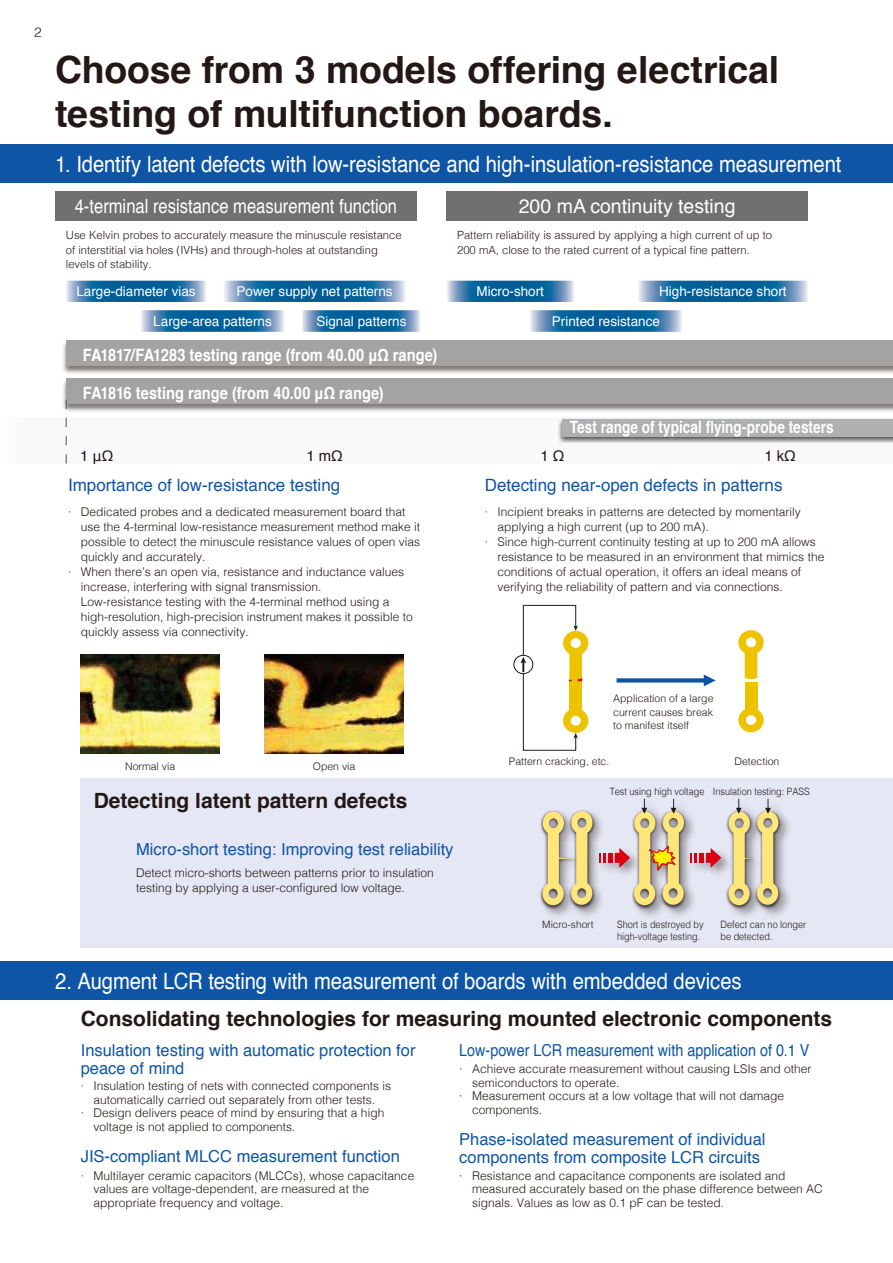
<style>
.page{position:relative;width:893px;height:1263px;background:#fff}
.page>*{position:absolute;margin:0;border:0;box-sizing:border-box;transform-origin:0 0}
.t1{font:700 37.5px/43.5px "Helvetica";letter-spacing:-.005em;color:#231815}
.t2{font:22.5px "Helvetica";letter-spacing:-.005em;color:#fff;scale:.9 1}
.t3{font:700 21px "Helvetica";color:#231815}
.t4{font:19.5px "Helvetica";color:#fff;scale:.85 1}
.t5{font:19.5px "Helvetica";color:#fff}
.t6{font:700 16.95px "Helvetica";color:#fff;scale:.86 1}
.t7{font:16.95px "Helvetica";color:#0f55a6}
.t8{font:700 16.95px "Helvetica";color:#fff;scale:.8 1}
.t9{font:16.5px/18px "Helvetica";color:#0f55a6}
.t10{font:16.5px "Helvetica";color:#0f55a6;scale:.87 1}
.t11{font:14.85px "Helvetica";color:#231815}
.t12{font:13.5px "Helvetica";color:#fff}
.t13{font:300 13.5px "Helvetica";color:#231815}
.t14{font:300 12px/13.5px "Helvetica";color:#231815}
.t15{font:300 11.25px/14.2px "Helvetica";color:#231815}
.t16{font:300 10.5px/13.5px "Helvetica";color:#231815;text-align:justify}
.t17{font:300 10.2px/12.1px "Helvetica";color:#231815;scale:.9 1}
.t18{font:300 10.2px "Helvetica";color:#231815}
</style>
<div class="page">
<div style="left:0;top:961px;width:893px;height:38px;background:#0f55a6"></div>
<div style="left:557px;top:417px;width:336px;height:26px;background:#231815;opacity:.75"></div>
<div style="left:562px;top:420px;width:331px;height:17px;background:#b4b5b5"></div>
<div style="left:61px;top:340px;width:832px;height:34px;background:#231815;opacity:.75"></div>
<div style="left:66px;top:340px;width:827px;height:26px;background:#a3a3a4"></div>
<div style="left:61px;top:378px;width:832px;height:35px;background:#231815;opacity:.75"></div>
<div style="left:66px;top:378px;width:827px;height:26px;background:#a3a3a4"></div>
<svg style="left:66px;top:400px;width:1px;height:63px"></svg>
<img style="left:66px;top:281px;width:140px;height:21px">
<img style="left:224px;top:281px;width:182px;height:21px">
<img style="left:447px;top:281px;width:127px;height:21px">
<img style="left:638px;top:281px;width:170px;height:21px">
<img style="left:141px;top:310px;width:143px;height:22px">
<img style="left:302px;top:310px;width:118px;height:22px">
<img style="left:530px;top:310px;width:152px;height:22px">
<div style="left:55px;top:191px;width:362px;height:30px;background:#717071"></div>
<div style="left:446px;top:191px;width:362px;height:30px;background:#717071"></div>
<img style="left:264px;top:655px;width:140px;height:99px">
<img style="left:81px;top:655px;width:139px;height:99px">
<svg style="left:704px;top:674px;width:12px;height:12px"></svg>
<svg style="left:617px;top:678px;width:91px;height:4px"></svg>
<div style="left:738px;top:630px;width:26px;height:25px;background:#edc300;border-radius:50%"></div>
<div style="left:746px;top:637px;width:10px;height:10px;background:#fff;border-radius:50%"></div>
<div style="left:738px;top:708px;width:26px;height:24px;background:#edc300;border-radius:50%"></div>
<div style="left:746px;top:715px;width:10px;height:10px;background:#fff;border-radius:50%"></div>
<div style="left:745px;top:682px;width:12px;height:32px;background:#edc300"></div>
<svg style="left:741px;top:650px;width:16px;height:30px"></svg>
<div style="left:724px;top:675px;width:19px;height:10px;background:#fff"></div>
<div style="left:514px;top:655px;width:19px;height:19px;border:1px solid #221815;border-radius:50%"></div>
<svg style="left:520px;top:604px;width:69px;height:147px"></svg>
<div style="left:81px;top:778px;width:812px;height:169px;background:#e5e7f4"></div>
<div style="left:538px;top:796px;width:253px;height:124px;background:#231815;opacity:.45"></div>
<img style="left:567px;top:808px;width:29px;height:102px">
<img style="left:671px;top:808px;width:17px;height:102px">
<img style="left:753px;top:808px;width:29px;height:102px">
<img style="left:539px;top:809px;width:41px;height:101px">
<svg style="left:543px;top:811px;width:49px;height:94px;background:#d5c895"></svg>
<img style="left:630px;top:905px;width:41px;height:5px">
<img style="left:725px;top:809px;width:30px;height:101px">
<svg style="left:690px;top:848px;width:31px;height:20px"></svg>
<svg style="left:599px;top:799px;width:85px;height:106px"></svg>
<svg style="left:728px;top:799px;width:23px;height:106px"></svg>
<svg style="left:757px;top:799px;width:21px;height:106px"></svg>
<div style="left:0;top:145px;width:893px;height:38px;background:#0f55a6"></div>
<p class="t13" style="left:34px;top:27px;width:9px">2</p>
<h1 class="t1" style="left:55px;top:52px;width:726px">Choose from 3 models offering electrical testing of multifunction boards.</h1>
<h2 class="t2" style="left:55px;top:147px;width:875px">1. Identify latent defects with low-resistance and high-insulation-resistance measurement</h2>
<h3 class="t4" style="left:75px;top:191px;width:381px">4-terminal resistance measurement function</h3>
<h3 class="t5" style="left:519px;top:191px;width:218px">200 mA continuity testing</h3>
<p class="t15" style="left:66px;top:229px;width:337px">Use Kelvin probes to accurately measure the minuscule resistance of interstitial via holes (IVHs) and through-holes at outstanding levels of stability.</p>
<p class="t15" style="left:457px;top:229px;width:317px">Pattern reliability is assured by applying a high current of up to<br>200 mA, close to the rated current of a typical fine pattern.</p>
<p class="t12" style="left:76px;top:281px;width:121px">Large-diameter vias</p>
<p class="t12" style="left:237px;top:281px;width:158px">Power supply net patterns</p>
<p class="t12" style="left:476px;top:281px;width:69px">Micro-short</p>
<p class="t12" style="left:659px;top:281px;width:129px">High-resistance short</p>
<p class="t12" style="left:153px;top:311px;width:120px">Large-area patterns</p>
<p class="t12" style="left:316px;top:311px;width:92px">Signal patterns</p>
<p class="t12" style="left:552px;top:316px;width:110px">Printed resistance</p>
<h3 class="t6" style="left:83px;top:342px;width:414px">FA1817/FA1283 testing range (from 40.00 μΩ range)</h3>
<h3 class="t6" style="left:83px;top:380px;width:351px">FA1816 testing range (from 40.00 μΩ range)</h3>
<h3 class="t8" style="left:570px;top:414px;width:331px">Test range of typical flying-probe testers</h3>
<p class="t11" style="left:80px;top:445px;width:35px">1 μΩ</p>
<p class="t11" style="left:306px;top:445px;width:38px">1 mΩ</p>
<p class="t11" style="left:540px;top:445px;width:25px">1 Ω</p>
<p class="t11" style="left:764px;top:445px;width:33px">1 kΩ</p>
<h3 class="t7" style="left:68px;top:472px;width:274px">Importance of low-resistance testing</h3>
<h3 class="t7" style="left:485px;top:472px;width:299px">Detecting near-open defects in patterns</h3>
<p class="t14" style="left:68px;top:506px;width:339px">· Dedicated probes and a dedicated measurement board that</p>
<p class="t14" style="left:81px;top:521px;width:341px">use the 4-terminal low-resistance measurement method make it</p>
<p class="t14" style="left:81px;top:536px;width:341px">possible to detect the minuscule resistance values of open vias</p>
<p class="t14" style="left:81px;top:551px;width:126px">quickly and accurately.</p>
<p class="t14" style="left:68px;top:566px;width:338px">· When there’s an open via, resistance and inductance values</p>
<p class="t14" style="left:81px;top:581px;width:242px">increase, interfering with signal transmission.</p>
<p class="t14" style="left:81px;top:596px;width:310px">Low-resistance testing with the 4-terminal method using a</p>
<p class="t14" style="left:81px;top:611px;width:334px">high-resolution, high-precision instrument makes it possible to</p>
<p class="t14" style="left:81px;top:626px;width:170px">quickly assess via connectivity.</p>
<p class="t14" style="left:485px;top:506px;width:318px">· Incipient breaks in patterns are detected by momentarily</p>
<p class="t14" style="left:497px;top:521px;width:213px">applying a high current (up to 200 mA).</p>
<p class="t14" style="left:485px;top:536px;width:332px">· Since high-current continuity testing at up to 200 mA allows</p>
<p class="t14" style="left:497px;top:551px;width:328px">resistance to be measured in an environment that mimics the</p>
<p class="t14" style="left:497px;top:566px;width:305px">conditions of actual operation, it offers an ideal means of</p>
<p class="t14" style="left:497px;top:581px;width:287px">verifying the reliability of pattern and via connections.</p>
<p class="t16" style="left:125px;top:761px;width:52px">Normal via</p>
<p class="t16" style="left:313px;top:761px;width:44px">Open via</p>
<h3 class="t3" style="left:94px;top:792px;width:315px">Detecting latent pattern defects</h3>
<h3 class="t9" style="left:136px;top:841px;width:319px">Micro-short testing: Improving test reliability</h3>
<p class="t14" style="left:136px;top:866px;width:299px;line-height:15px">Detect micro-shorts between patterns prior to insulation testing by applying a user-configured low voltage.</p>
<p class="t16" style="left:613px;top:693px;width:102px">Application of a large current causes break to manifest itself</p>
<p class="t16" style="left:509px;top:756px;width:102px">Pattern cracking, etc.</p>
<p class="t16" style="left:734px;top:756px;width:46px">Detection</p>
<p class="t17" style="left:610px;top:786px;width:224px">Test using high voltage Insulation testing: PASS</p>
<p class="t17" style="left:617px;top:919px;width:98px">Short is destroyed by high-voltage testing.</p>
<p class="t18" style="left:542px;top:920px;width:53px">Micro-short</p>
<p class="t17" style="left:720px;top:919px;width:97px">Defect can no longer be detected.</p>
<h2 class="t2" style="left:55px;top:964px;width:764px">2. Augment LCR testing with measurement of boards with embedded devices</h2>
<h3 class="t3" style="left:81px;top:1010px;width:753px">Consolidating technologies for measuring mounted electronic components</h3>
<h3 class="t9" style="left:81px;top:1042px;width:336px">Insulation testing with automatic protection for peace of mind</h3>
<p class="t14" style="left:81px;top:1080px;width:312px">· Insulation testing of nets with connected components is</p>
<p class="t14" style="left:94px;top:1094px;width:283px">automatically carried out separately from other tests.</p>
<p class="t14" style="left:81px;top:1107px;width:305px">· Design delivers peace of mind by ensuring that a high</p>
<p class="t14" style="left:94px;top:1121px;width:204px">voltage is not applied to components.</p>
<h3 class="t9" style="left:81px;top:1148px;width:321px">JIS-compliant MLCC measurement function</h3>
<p class="t14" style="left:94px;top:1170px;width:322px;text-indent:-13px">· Multilayer ceramic capacitors (MLCCs), whose capacitance values are voltage-dependent, are measured at the appropriate frequency and voltage.</p>
<h3 class="t10" style="left:459px;top:1037px;width:404px">Low-power LCR measurement with application of 0.1 V</h3>
<p class="t14" style="left:459px;top:1063px;width:354px">· Achieve accurate measurement without causing LSIs and other</p>
<p class="t14" style="left:472px;top:1077px;width:149px">semiconductors to operate.</p>
<p class="t14" style="left:459px;top:1090px;width:326px">· Measurement occurs at a low voltage that will not damage</p>
<p class="t14" style="left:472px;top:1104px;width:72px">components.</p>
<h3 class="t9" style="left:459px;top:1131px;width:308px">Phase-isolated measurement of individual components from composite LCR circuits</h3>
<p class="t14" style="left:472px;top:1170px;width:352px;text-indent:-13px">· Resistance and capacitance components are isolated and measured accurately based on the phase difference between AC signals. Values as low as 0.1 pF can be tested.</p>
</div>
